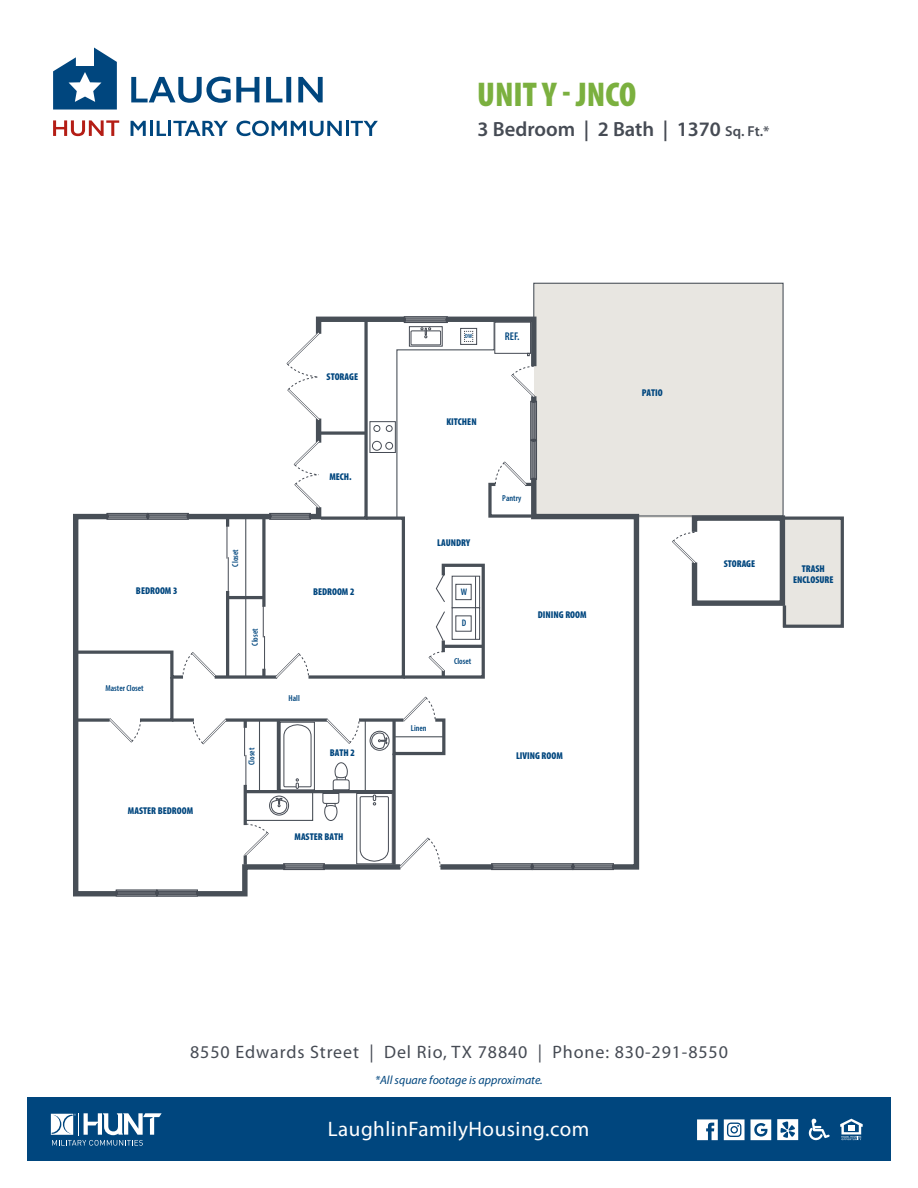
<style>
.page{position:relative;width:918px;height:1188px;background:#fff}
.page>*{position:absolute;margin:0;border:0;box-sizing:border-box;transform-origin:0 0}
.t1{font:900 condensed 34.5px "Myriad Pro";color:#7bb03f}
.t2{font:21px "Myriad Pro";letter-spacing:.025em;color:#fff}
.t3{font:600 20.55px "Myriad Pro";color:#464b54}
.t4{font:18px "Myriad Pro";letter-spacing:.05em;color:#464b54}
.t5{font:italic 12px "Myriad Pro";color:#00467e}
.t6{font:600 condensed 11.25px "Myriad Pro";color:#00467e}
.t7{font:900 condensed 9.9px/10.8px "Myriad Pro";color:#00467e;text-align:center}
.t8{font:600 condensed 9.6px "Myriad Pro";color:#00467e}
.t9{font:600 condensed 8.7px "Myriad Pro";color:#00467e}
.t10{font:600 condensed 6.15px "Myriad Pro";color:#00467e}
.s1{font-size:14.4px}
</style>
<div class="page">
<svg style="left:53px;top:120px;width:66px;height:16px"></svg>
<svg style="left:131px;top:121px;width:15px;height:15px"></svg>
<hr style="left:150px;top:121px;width:3px;height:15px;background:#00467e">
<svg style="left:157px;top:121px;width:9px;height:15px"></svg>
<hr style="left:168px;top:121px;width:3px;height:15px;background:#00467e">
<svg style="left:173px;top:121px;width:55px;height:15px"></svg>
<svg style="left:236px;top:121px;width:106px;height:15px"></svg>
<hr style="left:346px;top:121px;width:3px;height:15px;background:#00467e">
<svg style="left:351px;top:121px;width:27px;height:15px"></svg>
<svg style="left:53px;top:48px;width:64px;height:62px"></svg>
<svg style="left:131px;top:77px;width:192px;height:26px"></svg>
<svg style="left:441px;top:517px;width:201px;height:354px"></svg>
<svg style="left:73px;top:512px;width:324px;height:385px"></svg>
<svg style="left:229px;top:675px;width:33px;height:4px"></svg>
<svg style="left:229px;top:718px;width:95px;height:4px"></svg>
<svg style="left:360px;top:718px;width:11px;height:4px"></svg>
<svg style="left:392px;top:757px;width:4px;height:108px"></svg>
<hr style="left:245px;top:790px;width:149px;height:3px;background:#484f57">
<hr style="left:226px;top:591px;width:3px;height:86px;background:#484f57">
<svg style="left:226px;top:518px;width:3px;height:9px"></svg>
<hr style="left:228px;top:596px;width:36px;height:3px;background:#484f57">
<div style="left:533px;top:282px;width:251px;height:235px;background:#e8e6e1"></div>
<hr style="left:365px;top:720px;width:1px;height:71px;background:#484f57">
<hr style="left:245px;top:518px;width:1px;height:159px;background:#484f57">
<div style="left:573px;top:864px;width:41px;height:6px;background:#6a6f76"></div>
<div style="left:573px;top:864px;width:41px;height:1px;background:#fff;border:1px solid #464b54"></div>
<div style="left:573px;top:868px;width:41px;height:2px;background:#fff;border:1px solid #464b54"></div>
<div style="left:574px;top:866px;width:39px;height:2px;background:#fff;border:1px solid #464b54"></div>
<div style="left:532px;top:864px;width:41px;height:6px;background:#6a6f76"></div>
<div style="left:532px;top:864px;width:41px;height:1px;background:#fff;border:1px solid #464b54"></div>
<div style="left:532px;top:868px;width:41px;height:2px;background:#fff;border:1px solid #464b54"></div>
<div style="left:533px;top:866px;width:39px;height:2px;background:#fff;border:1px solid #464b54"></div>
<div style="left:491px;top:864px;width:42px;height:6px;background:#6a6f76"></div>
<div style="left:491px;top:864px;width:42px;height:1px;background:#fff;border:1px solid #464b54"></div>
<div style="left:491px;top:868px;width:42px;height:2px;background:#fff;border:1px solid #464b54"></div>
<div style="left:492px;top:866px;width:40px;height:2px;background:#fff;border:1px solid #464b54"></div>
<div style="left:157px;top:890px;width:41px;height:2px;background:#fff;border:1px solid #464b54"></div>
<div style="left:157px;top:894px;width:41px;height:2px;background:#fff;border:1px solid #464b54"></div>
<div style="left:158px;top:892px;width:39px;height:2px;background:#fff;border:1px solid #464b54"></div>
<div style="left:116px;top:890px;width:41px;height:2px;background:#fff;border:1px solid #464b54"></div>
<div style="left:116px;top:894px;width:41px;height:2px;background:#fff;border:1px solid #464b54"></div>
<div style="left:117px;top:892px;width:39px;height:2px;background:#fff;border:1px solid #464b54"></div>
<div style="left:147px;top:513px;width:42px;height:6px;background:#6a6e75"></div>
<div style="left:147px;top:513px;width:42px;height:2px;background:#fff;border:1px solid #464b54"></div>
<div style="left:147px;top:518px;width:42px;height:1px;background:#fff;border:1px solid #464b54"></div>
<div style="left:148px;top:515px;width:40px;height:2px;background:#fff;border:1px solid #464b54"></div>
<div style="left:107px;top:513px;width:41px;height:6px;background:#6a6e75"></div>
<div style="left:107px;top:513px;width:41px;height:2px;background:#fff;border:1px solid #464b54"></div>
<div style="left:107px;top:518px;width:41px;height:1px;background:#fff;border:1px solid #464b54"></div>
<div style="left:108px;top:515px;width:39px;height:2px;background:#fff;border:1px solid #464b54"></div>
<svg style="left:146px;top:514px;width:3px;height:4px"></svg>
<svg style="left:283px;top:864px;width:42px;height:6px"></svg>
<div style="left:283px;top:864px;width:42px;height:1px;background:#fff;border:1px solid #464b54"></div>
<div style="left:283px;top:868px;width:42px;height:2px;background:#fff;border:1px solid #464b54"></div>
<div style="left:284px;top:866px;width:40px;height:2px;background:#fff;border:1px solid #464b54"></div>
<hr style="left:228px;top:557px;width:1px;height:35px;background:#464b54">
<hr style="left:227px;top:526px;width:1px;height:33px;background:#464b54">
<svg style="left:324px;top:717px;width:36px;height:28px"></svg>
<svg style="left:74px;top:649px;width:155px;height:97px"></svg>
<svg style="left:397px;top:837px;width:44px;height:33px"></svg>
<svg style="left:670px;top:513px;width:174px;height:115px"></svg>
<div style="left:370px;top:731px;width:19px;height:19px;background:#62666e;border-radius:50%"></div>
<div style="left:370px;top:731px;width:19px;height:20px;border:1px solid #464b54;border-radius:50%"></div>
<svg style="left:371px;top:695px;width:76px;height:62px"></svg>
<svg style="left:322px;top:762px;width:28px;height:59px"></svg>
<div style="left:356px;top:793px;width:37px;height:71px;background:linear-gradient(to bottom,#fff,#fff);border:1px solid #464b54"></div>
<svg style="left:360px;top:795px;width:29px;height:67px"></svg>
<div style="left:280px;top:722px;width:35px;height:68px;background:#565b63"></div>
<svg style="left:243px;top:720px;width:71px;height:149px"></svg>
<svg style="left:262px;top:314px;width:277px;height:366px"></svg>
<div style="left:27px;top:1098px;width:864px;height:63px;background:#00467e"></div>
<svg style="left:51px;top:1113px;width:111px;height:33px"></svg>
<svg style="left:840px;top:1119px;width:23px;height:21px"></svg>
<svg style="left:809px;top:1119px;width:21px;height:21px"></svg>
<svg style="left:697px;top:1119px;width:21px;height:21px"></svg>
<svg style="left:751px;top:1119px;width:20px;height:21px"></svg>
<svg style="left:724px;top:1119px;width:21px;height:21px"></svg>
<svg style="left:777px;top:1119px;width:21px;height:21px"></svg>
<h1 class="t1" style="left:477px;top:73px;width:160px">UNIT Y - JNCO</h1>
<h3 class="t3" style="left:477px;top:116px;width:294px">3 Bedroom | 2 Bath | 1370 <span class="s1">Sq. Ft.*</span></h3>
<p class="t7" style="left:327px;top:371px;width:33px">STORAGE</p>
<p class="t9" style="left:230px;top:567px;width:19px;rotate:-90deg">Closet</p>
<p class="t7" style="left:329px;top:471px;width:24px">MECH.</p>
<p class="t7" style="left:136px;top:585px;width:43px">BEDROOM 3</p>
<p class="t7" style="left:313px;top:586px;width:43px">BEDROOM 2</p>
<p class="t9" style="left:106px;top:683px;width:40px">Master Closet</p>
<p class="t7" style="left:128px;top:805px;width:67px">MASTER BEDROOM</p>
<p class="t9" style="left:250px;top:646px;width:19px;rotate:-90deg">Closet</p>
<p class="t9" style="left:289px;top:692px;width:13px">Hall</p>
<p class="t9" style="left:246px;top:765px;width:19px;rotate:-90deg">Closet</p>
<p class="t7" style="left:330px;top:747px;width:27px">BATH 2</p>
<p class="t7" style="left:295px;top:831px;width:50px">MASTER BATH</p>
<p class="t10" style="left:465px;top:332px;width:8px">DW</p>
<p class="t6" style="left:505px;top:329px;width:16px">REF.</p>
<p class="t7" style="left:446px;top:416px;width:32px">KITCHEN</p>
<p class="t7" style="left:437px;top:537px;width:35px">LAUNDRY</p>
<p class="t8" style="left:461px;top:586px;width:8px">W</p>
<p class="t8" style="left:462px;top:617px;width:6px">D</p>
<p class="t9" style="left:454px;top:656px;width:19px">Closet</p>
<p class="t9" style="left:411px;top:723px;width:17px">Linen</p>
<p class="t9" style="left:502px;top:493px;width:20px">Pantry</p>
<p class="t7" style="left:538px;top:609px;width:50px">DINING ROOM</p>
<p class="t7" style="left:516px;top:750px;width:48px">LIVING ROOM</p>
<p class="t7" style="left:642px;top:387px;width:23px">PATIO</p>
<p class="t7" style="left:724px;top:558px;width:33px">STORAGE</p>
<p class="t7" style="left:793px;top:563px;width:42px">TRASH<br>ENCLOSURE</p>
<h3 class="t4" style="left:190px;top:1041px;width:539px">8550 Edwards Street | Del Rio, TX 78840 | Phone: 830-291-8550</h3>
<p class="t5" style="left:375px;top:1072px;width:169px">*All square footage is approximate.</p>
<h2 class="t2" style="left:328px;top:1116px;width:263px">LaughlinFamilyHousing.com</h2>
</div>
